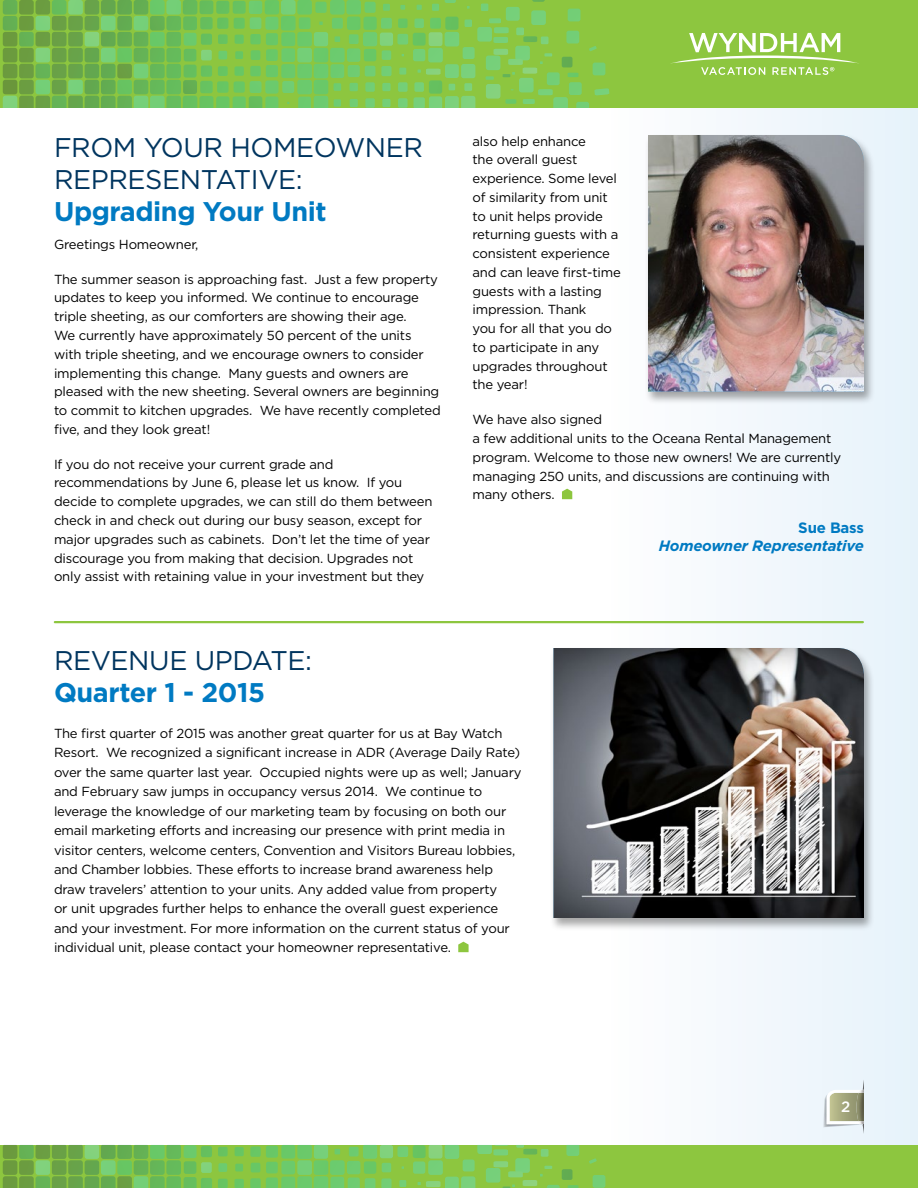
<style>
.page{position:relative;width:918px;height:1188px;background:#fff}
.page>*{position:absolute;margin:0;border:0;box-sizing:border-box;transform-origin:0 0}
.t1{font:27px/32.4px "Gotham";letter-spacing:-.015em;color:#00355f}
.t2{font:700 27px "Gotham";letter-spacing:-.015em;color:#007ac2}
.t3{font:italic 700 15px "Gotham";letter-spacing:-.015em;color:#007ac2}
.t4{font:700 15px "Gotham";letter-spacing:-.015em;color:#007ac2}
.t5{font:500 15px "Gotham";color:#fff}
.t6{font:13.2px/18.8px "Gotham";letter-spacing:-.015em;color:#000}
</style>
<div class="page">
<div style="left:0;top:0;width:918px;height:1159px;background:linear-gradient(to right,#fff,#f1f7fc)"></div>
<div style="left:0;top:1145px;width:918px;height:43px;background:#8dc63f"></div>
<div style="left:0;top:0;width:918px;height:108px;background:#8dc63f"></div>
<svg style="left:3px;top:0;width:606px;height:108px"></svg>
<svg style="left:593px;top:1175px;width:12px;height:13px"></svg>
<svg style="left:235px;top:1147px;width:9px;height:9px"></svg>
<svg style="left:218px;top:1147px;width:10px;height:9px"></svg>
<svg style="left:235px;top:1164px;width:8px;height:8px"></svg>
<svg style="left:234px;top:1179px;width:10px;height:9px"></svg>
<svg style="left:218px;top:1179px;width:10px;height:9px"></svg>
<svg style="left:218px;top:1163px;width:9px;height:9px"></svg>
<svg style="left:3px;top:1145px;width:209px;height:43px"></svg>
<svg style="left:589px;top:1158px;width:8px;height:6px"></svg>
<svg style="left:250px;top:1145px;width:329px;height:43px"></svg>
<svg style="left:670px;top:33px;width:189px;height:42px"></svg>
<svg style="left:823px;top:1080px;width:42px;height:54px;background:#d0d5c9"></svg>
<img style="left:856px;top:1093px;width:8px;height:28px">
<hr style="left:55px;top:621px;width:808px;height:2px;background:#8dc63f">
<svg style="left:562px;top:489px;width:10px;height:10px"></svg>
<div style="left:644px;top:133px;width:231px;height:272px;background:#000;opacity:.35"></div>
<img style="left:648px;top:135px;width:216px;height:257px">
<svg style="left:458px;top:942px;width:11px;height:10px"></svg>
<div style="left:550px;top:646px;width:325px;height:285px;background:#000;opacity:.35"></div>
<img style="left:554px;top:648px;width:310px;height:270px">
<h1 class="t1" style="left:54px;top:131px;width:371px">FROM YOUR HOMEOWNER<br>REPRESENTATIVE:</h1>
<h1 class="t2" style="left:54px;top:195px;width:274px">Upgrading Your Unit</h1>
<p class="t6" style="left:54px;top:235px;width:146px">Greetings Homeowner,</p>
<p class="t6" style="left:54px;top:270px;width:388px">The summer season is approaching fast. Just a few property updates to keep you informed. We continue to encourage triple sheeting, as our comforters are showing their age.<br>We currently have approximately 50 percent of the units with triple sheeting, and we encourage owners to consider implementing this change. Many guests and owners are pleased with the new sheeting. Several owners are beginning to commit to kitchen upgrades. We have recently completed five, and they look great!</p>
<p class="t6" style="left:54px;top:455px;width:380px">If you do not receive your current grade and recommendations by June 6, please let us know. If you decide to complete upgrades, we can still do them between check in and check out during our busy season, except for major upgrades such as cabinets. Don’t let the time of year discourage you from making that decision. Upgrades not only assist with retaining value in your investment but they</p>
<p class="t6" style="left:473px;top:131px;width:150px">also help enhance<br>the overall guest experience. Some level of similarity from unit to unit helps provide returning guests with a consistent experience and can leave first-time guests with a lasting impression. Thank<br>you for all that you do to participate in any upgrades throughout the year!</p>
<p class="t6" style="left:473px;top:410px;width:370px">We have also signed<br>a few additional units to the Oceana Rental Management program. Welcome to those new owners! We are currently managing 250 units, and discussions are continuing with many others.</p>
<p class="t4" style="left:798px;top:519px;width:67px">Sue Bass</p>
<p class="t3" style="left:659px;top:537px;width:207px">Homeowner Representative</p>
<h1 class="t1" style="left:54px;top:644px;width:260px">REVENUE UPDATE:</h1>
<h1 class="t2" style="left:54px;top:676px;width:213px">Quarter 1 - 2015</h1>
<p class="t6" style="left:54px;top:723px;width:469px;line-height:19.5px">The first quarter of 2015 was another great quarter for us at Bay Watch Resort. We recognized a significant increase in ADR (Average Daily Rate) over the same quarter last year. Occupied nights were up as well; January and February saw jumps in occupancy versus 2014. We continue to leverage the knowledge of our marketing team by focusing on both our email marketing efforts and increasing our presence with print media in visitor centers, welcome centers, Convention and Visitors Bureau lobbies, and Chamber lobbies. These efforts to increase brand awareness help draw travelers’ attention to your units. Any added value from property<br>or unit upgrades further helps to enhance the overall guest experience and your investment. For more information on the current status of your individual unit, please contact your homeowner representative.</p>
<p class="t5" style="left:841px;top:1098px;width:11px">2</p>
</div>
